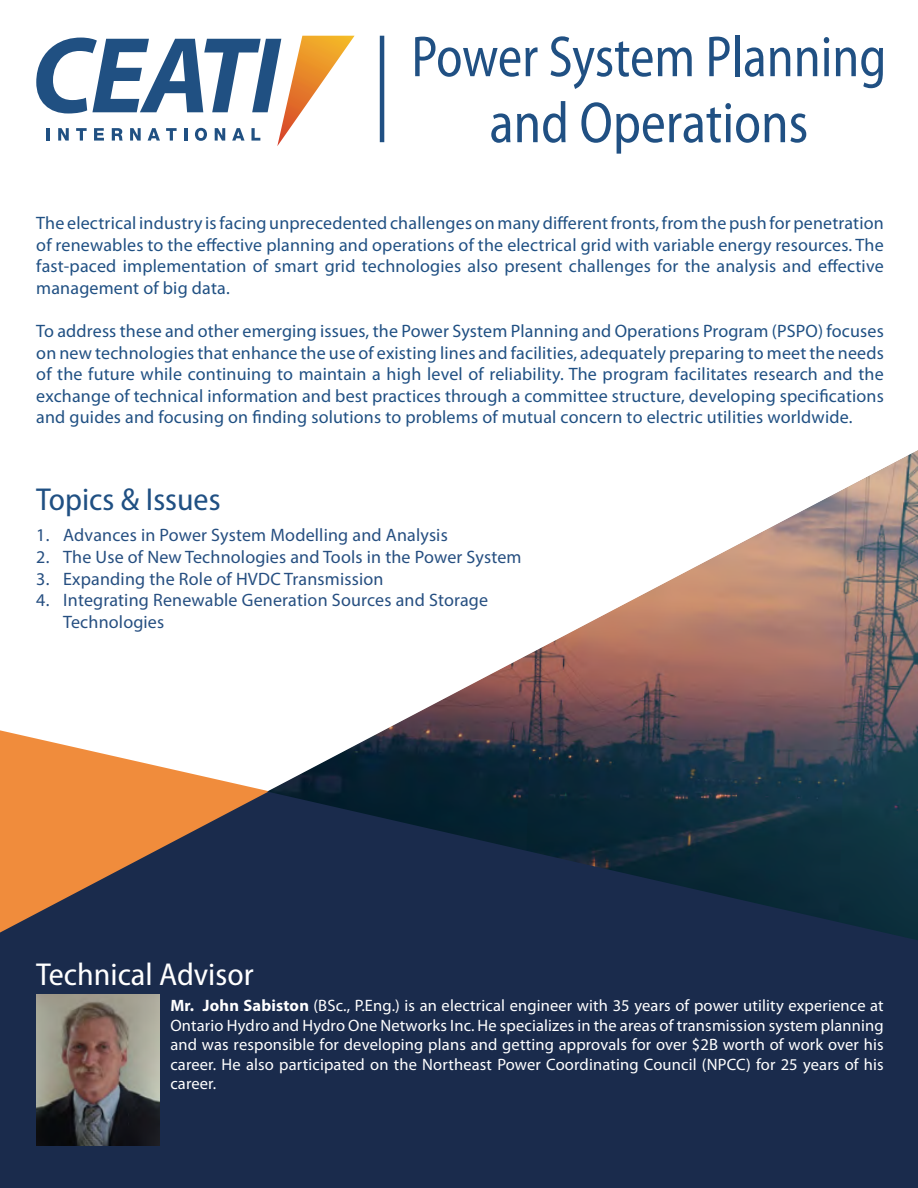
<style>
.page{position:relative;width:918px;height:1188px;background:#fff}
.page>*{position:absolute;margin:0;border:0;box-sizing:border-box;transform-origin:0 0}
.t1{font:semi-condensed 58.35px/66px "Myriad Pro";color:#205083;text-align:center;scale:.91 1}
.t2{font:semi-condensed 31.8px "Myriad Pro";color:#fff}
.t3{font:semi-condensed 31.8px "Myriad Pro";color:#205083}
.t4{font:18px/21.6px "Myriad Pro";letter-spacing:.01em;color:#205083;text-align:justify}
.t5{font:18px/21.6px "Myriad Pro";letter-spacing:.01em;color:#264f81}
.t6{font:16.5px/19.5px "Myriad Pro";letter-spacing:.01em;color:#fff;text-align:justify}
.s1{font-weight:700}
</style>
<div class="page">
<svg style="left:0;top:730px;width:918px;height:458px;background:#373b4f"></svg>
<img style="left:267px;top:450px;width:651px;height:490px">
<svg style="left:36px;top:36px;width:319px;height:110px"></svg>
<hr style="left:380px;top:36px;width:4px;height:106px;background:#205083">
<img style="left:36px;top:994px;width:124px;height:152px">
<h1 class="t1" style="left:411px;top:23px;width:523px">Power System Planning and Operations</h1>
<p class="t4" style="left:36px;top:212px;width:849px">The electrical industry is facing unprecedented challenges on many different fronts, from the push for penetration of renewables to the effective planning and operations of the electrical grid with variable energy resources. The fast-paced implementation of smart grid technologies also present challenges for the analysis and effective management of big data.</p>
<p class="t4" style="left:36px;top:320px;width:849px">To address these and other emerging issues, the Power System Planning and Operations Program (PSPO) focuses on new technologies that enhance the use of existing lines and facilities, adequately preparing to meet the needs of the future while continuing to maintain a high level of reliability. The program facilitates research and the exchange of technical information and best practices through a committee structure, developing specifications and guides and focusing on finding solutions to problems of mutual concern to electric utilities worldwide.</p>
<h2 class="t3" style="left:36px;top:480px;width:186px">Topics &amp; Issues</h2>
<p class="t5" style="left:36px;top:524px;width:413px">1. Advances in Power System Modelling and Analysis</p>
<p class="t5" style="left:36px;top:546px;width:487px">2. The Use of New Technologies and Tools in the Power System</p>
<p class="t5" style="left:36px;top:567px;width:349px">3. Expanding the Role of HVDC Transmission</p>
<p class="t5" style="left:63px;top:589px;width:426px;text-indent:-27px">4. Integrating Renewable Generation Sources and Storage<br>Technologies</p>
<h2 class="t2" style="left:36px;top:954px;width:219px">Technical Advisor</h2>
<p class="t6" style="left:170px;top:996px;width:715px"><span class="s1">Mr. John Sabiston</span> (BSc., P.Eng.) is an electrical engineer with 35 years of power utility experience at Ontario Hydro and Hydro One Networks Inc. He specializes in the areas of transmission system planning and was responsible for developing plans and getting approvals for over $2B worth of work over his career. He also participated on the Northeast Power Coordinating Council (NPCC) for 25 years of his career.</p>
</div>
